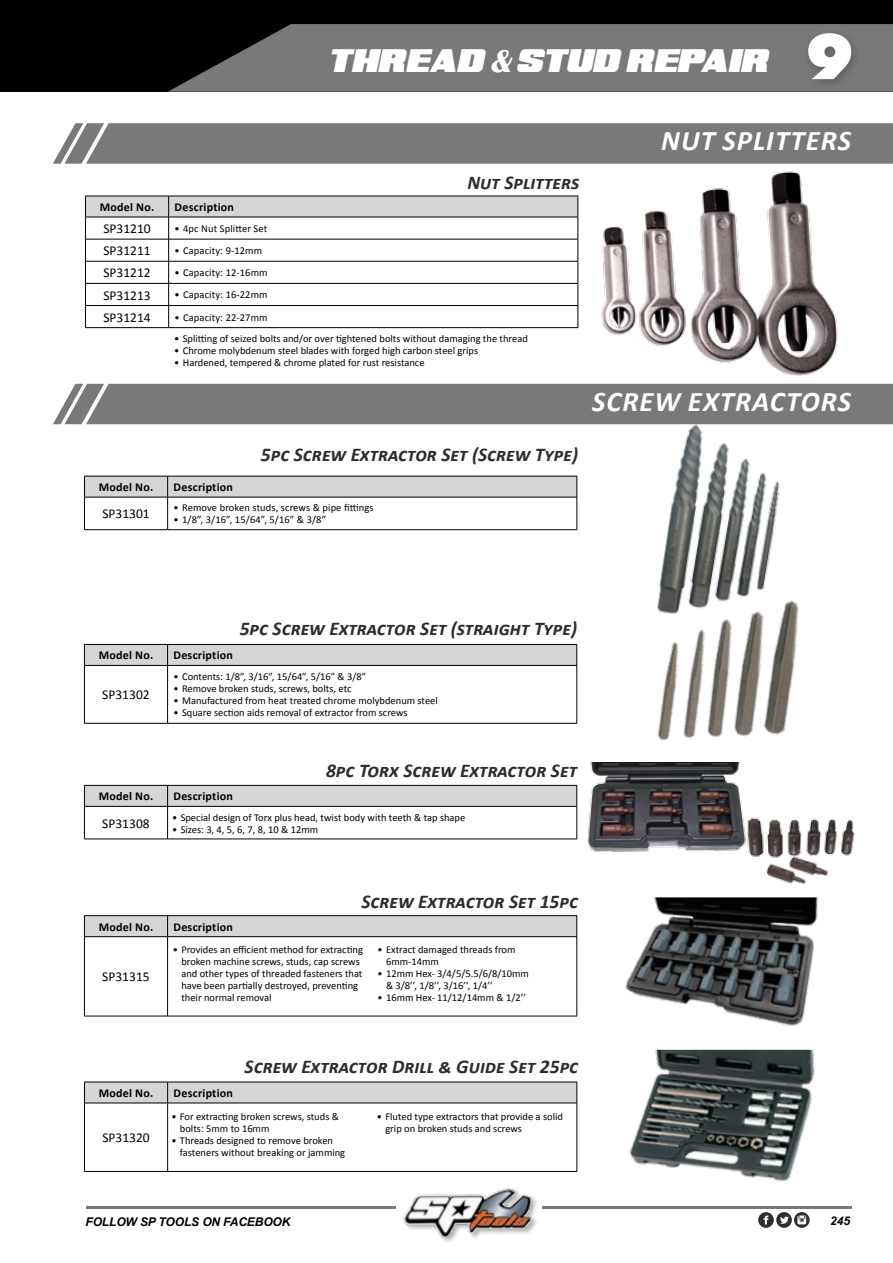
<style>
.page{position:relative;width:893px;height:1263px;background:#fff}
.page>*{position:absolute;margin:0;border:0;box-sizing:border-box;transform-origin:0 0}
.t1{font:italic 700 28.5px "Calibri";letter-spacing:.04em;color:#fff}
.t2{font:italic 28.5px "Super Retro M54";color:#fff}
.t3{font:italic 700 19.5px "Calibri";color:#2d2d2d}
.t4{font:13.5px "Calibri";color:#000}
.t5{font:700 12px "Calibri";letter-spacing:.02em;color:#000}
.t6{font:italic 700 12px "Arial";letter-spacing:-.01em;color:#000}
.t7{font:10.5px/12px "Calibri";color:#000}
.s1{font-family:"Britannic";font-weight:700;font-size:33px}
.s2{font-family:"Futura Std";font-weight:800;font-style:normal;font-size:60px}
</style>
<div class="page">
<div style="left:0;top:0;width:893px;height:92px;background:#000"></div>
<svg style="left:168px;top:24px;width:725px;height:68px;background:#6c6e6d"></svg>
<div style="left:803px;top:29px;width:59px;height:62px;background:#000;opacity:.22"></div>
<hr style="left:84px;top:666px;width:1px;height:57px;background:#000">
<hr style="left:167px;top:666px;width:1px;height:57px;background:#000">
<hr style="left:577px;top:666px;width:1px;height:57px;background:#000">
<hr style="left:84px;top:723px;width:84px;height:1px;background:#000">
<hr style="left:168px;top:723px;width:409px;height:1px;background:#000">
<hr style="left:84px;top:665px;width:84px;height:1px;background:#000">
<svg style="left:84px;top:644px;width:494px;height:21px;background:#c7c9ca"></svg>
<hr style="left:168px;top:665px;width:409px;height:1px;background:#000">
<hr style="left:85px;top:327px;width:84px;height:1px;background:#000">
<hr style="left:169px;top:327px;width:409px;height:1px;background:#000">
<svg style="left:85px;top:196px;width:494px;height:131px"></svg>
<hr style="left:169px;top:217px;width:409px;height:1px;background:#000">
<hr style="left:169px;top:239px;width:409px;height:1px;background:#000">
<img style="left:601px;top:171px;width:237px;height:205px">
<hr style="left:84px;top:937px;width:1px;height:79px;background:#000">
<hr style="left:167px;top:937px;width:1px;height:79px;background:#000">
<hr style="left:577px;top:937px;width:1px;height:79px;background:#000">
<hr style="left:84px;top:1016px;width:84px;height:1px;background:#000">
<hr style="left:168px;top:1016px;width:409px;height:1px;background:#000">
<hr style="left:84px;top:915px;width:84px;height:1px;background:#000">
<hr style="left:168px;top:915px;width:409px;height:1px;background:#000">
<div style="left:84px;top:916px;width:494px;height:21px;background:#d3d5d6"></div>
<hr style="left:168px;top:936px;width:409px;height:1px;background:#000">
<hr style="left:84px;top:806px;width:1px;height:33px;background:#000">
<hr style="left:167px;top:806px;width:1px;height:33px;background:#000">
<hr style="left:577px;top:806px;width:1px;height:33px;background:#000">
<hr style="left:84px;top:839px;width:84px;height:1px;background:#000">
<hr style="left:168px;top:839px;width:409px;height:1px;background:#000">
<hr style="left:84px;top:806px;width:84px;height:1px;background:#000">
<svg style="left:84px;top:785px;width:494px;height:21px;background:#c7c9ca"></svg>
<hr style="left:168px;top:806px;width:409px;height:1px;background:#000">
<hr style="left:84px;top:1103px;width:1px;height:68px;background:#000">
<hr style="left:167px;top:1103px;width:1px;height:68px;background:#000">
<hr style="left:577px;top:1103px;width:1px;height:68px;background:#000">
<hr style="left:84px;top:1171px;width:84px;height:1px;background:#000">
<hr style="left:168px;top:1171px;width:409px;height:1px;background:#000">
<hr style="left:84px;top:1103px;width:84px;height:1px;background:#000">
<svg style="left:84px;top:1082px;width:494px;height:21px;background:#c7c9ca"></svg>
<hr style="left:168px;top:1103px;width:409px;height:1px;background:#000">
<img style="left:625px;top:897px;width:193px;height:129px">
<img style="left:587px;top:762px;width:146px;height:90px">
<img style="left:733px;top:827px;width:122px;height:57px">
<img style="left:629px;top:1050px;width:186px;height:132px">
<img style="left:593px;top:604px;width:261px;height:223px">
<hr style="left:84px;top:497px;width:1px;height:32px;background:#000">
<hr style="left:167px;top:497px;width:1px;height:32px;background:#000">
<hr style="left:577px;top:497px;width:1px;height:32px;background:#000">
<hr style="left:84px;top:529px;width:84px;height:1px;background:#000">
<hr style="left:168px;top:529px;width:409px;height:1px;background:#000">
<hr style="left:84px;top:497px;width:84px;height:1px;background:#000">
<svg style="left:84px;top:476px;width:494px;height:21px;background:#c7c9ca"></svg>
<hr style="left:168px;top:497px;width:409px;height:1px;background:#000">
<img style="left:650px;top:424px;width:147px;height:214px">
<div style="left:53px;top:384px;width:840px;height:40px;background:#787a79"></div>
<svg style="left:53px;top:123px;width:840px;height:41px;background:#7d7f7e"></svg>
<svg style="left:794px;top:1212px;width:16px;height:16px"></svg>
<svg style="left:776px;top:1212px;width:16px;height:16px"></svg>
<svg style="left:758px;top:1212px;width:16px;height:16px"></svg>
<svg style="left:764px;top:1215px;width:4px;height:9px"></svg>
<svg style="left:797px;top:1215px;width:9px;height:9px"></svg>
<svg style="left:780px;top:1216px;width:9px;height:8px"></svg>
<img style="left:403px;top:1188px;width:133px;height:53px">
<hr style="left:542px;top:1206px;width:309px;height:2px;background:#787a79">
<hr style="left:86px;top:1206px;width:310px;height:2px;background:#787a79">
<h1 class="t2" style="left:327px;top:49px;width:529px">THREAD <span class="s1">&amp;</span>STUD REPAIR <span class="s2">9</span></h1>
<p class="t5" style="left:100px;top:199px;width:56px">Model No.</p>
<p class="t5" style="left:175px;top:199px;width:61px">Description</p>
<p class="t4" style="left:103px;top:220px;width:49px">SP31210</p>
<p class="t7" style="left:175px;top:223px;width:94px">• 4pc Nut Splitter Set</p>
<p class="t4" style="left:103px;top:242px;width:49px">SP31211</p>
<p class="t7" style="left:175px;top:245px;width:89px">• Capacity: 9-12mm</p>
<p class="t4" style="left:103px;top:264px;width:49px">SP31212</p>
<p class="t7" style="left:175px;top:267px;width:94px">• Capacity: 12-16mm</p>
<p class="t4" style="left:103px;top:286px;width:49px">SP31213</p>
<p class="t7" style="left:175px;top:289px;width:94px">• Capacity: 16-22mm</p>
<p class="t4" style="left:103px;top:309px;width:49px">SP31214</p>
<p class="t7" style="left:175px;top:311px;width:94px">• Capacity: 22-27mm</p>
<h2 class="t3" style="left:467px;top:170px;width:113px">Nut Splitters</h2>
<p class="t7" style="left:174px;top:333px;width:355px">• Splitting of seized bolts and/or over tightened bolts without damaging the thread</p>
<p class="t7" style="left:174px;top:345px;width:305px">• Chrome molybdenum steel blades with forged high carbon steel grips</p>
<p class="t7" style="left:174px;top:357px;width:252px">• Hardened, tempered &amp; chrome plated for rust resistance</p>
<h1 class="t1" style="left:661px;top:123px;width:191px">NUT SPLITTERS</h1>
<h1 class="t1" style="left:592px;top:383px;width:260px">SCREW EXTRACTORS</h1>
<h2 class="t3" style="left:261px;top:442px;width:319px">5pc Screw Extractor Set (Screw Type)</h2>
<p class="t5" style="left:99px;top:479px;width:56px">Model No.</p>
<p class="t5" style="left:174px;top:479px;width:61px">Description</p>
<p class="t4" style="left:102px;top:505px;width:49px">SP31301</p>
<p class="t7" style="left:174px;top:502px;width:201px">• Remove broken studs, screws &amp; pipe fittings</p>
<p class="t7" style="left:174px;top:514px;width:154px">• 1/8”, 3/16”, 15/64”, 5/16” &amp; 3/8”</p>
<h2 class="t3" style="left:240px;top:616px;width:339px">5pc Screw Extractor Set (straight Type)</h2>
<p class="t5" style="left:99px;top:648px;width:56px">Model No.</p>
<p class="t5" style="left:174px;top:648px;width:61px">Description</p>
<p class="t4" style="left:102px;top:686px;width:49px">SP31302</p>
<p class="t7" style="left:174px;top:671px;width:194px">• Contents: 1/8”, 3/16”, 15/64”, 5/16” &amp; 3/8”</p>
<p class="t7" style="left:174px;top:683px;width:179px">• Remove broken studs, screws, bolts, etc</p>
<p class="t7" style="left:174px;top:695px;width:266px">• Manufactured from heat treated chrome molybdenum steel</p>
<p class="t7" style="left:174px;top:707px;width:235px">• Square section aids removal of extractor from screws</p>
<h2 class="t3" style="left:326px;top:758px;width:253px">8pc Torx Screw Extractor Set</h2>
<p class="t5" style="left:99px;top:789px;width:56px">Model No.</p>
<p class="t5" style="left:174px;top:789px;width:61px">Description</p>
<p class="t4" style="left:102px;top:815px;width:49px">SP31308</p>
<p class="t7" style="left:172px;top:812px;width:295px">• Special design of Torx plus head, twist body with teeth &amp; tap shape</p>
<p class="t7" style="left:172px;top:824px;width:148px">• Sizes: 3, 4, 5, 6, 7, 8, 10 &amp; 12mm</p>
<h2 class="t3" style="left:361px;top:889px;width:218px">Screw Extractor Set 15pc</h2>
<p class="t5" style="left:99px;top:919px;width:56px">Model No.</p>
<p class="t5" style="left:174px;top:919px;width:61px">Description</p>
<p class="t4" style="left:102px;top:968px;width:49px">SP31315</p>
<p class="t7" style="left:181px;top:944px;width:183px;text-indent:-9px">• Provides an efficient method for extracting broken machine screws, studs, cap screws and other types of threaded fasteners that have been partially destroyed, preventing their normal removal</p>
<p class="t7" style="left:386px;top:944px;width:131px;text-indent:-9px">• Extract damaged threads from<br>6mm-14mm</p>
<p class="t7" style="left:386px;top:968px;width:144px;text-indent:-9px">• 12mm Hex- 3/4/5/5.5/6/8/10mm &amp; 3/8’’, 1/8’’, 3/16’’, 1/4’’</p>
<p class="t7" style="left:378px;top:992px;width:150px">• 16mm Hex- 11/12/14mm &amp; 1/2’’</p>
<h2 class="t3" style="left:245px;top:1054px;width:335px">Screw Extractor Drill &amp; Guide Set 25pc</h2>
<p class="t5" style="left:99px;top:1085px;width:56px">Model No.</p>
<p class="t5" style="left:174px;top:1085px;width:61px">Description</p>
<p class="t4" style="left:102px;top:1129px;width:49px">SP31320</p>
<p class="t7" style="left:180px;top:1110px;width:161px;text-indent:-9px">• For extracting broken screws, studs &amp; bolts: 5mm to 16mm</p>
<p class="t7" style="left:180px;top:1134px;width:167px;text-indent:-9px">• Threads designed to remove broken fasteners without breaking or jamming</p>
<p class="t7" style="left:385px;top:1110px;width:179px;text-indent:-9px">• Fluted type extractors that provide a solid grip on broken studs and screws</p>
<p class="t6" style="left:86px;top:1213px;width:206px">FOLLOW SP TOOLS ON FACEBOOK</p>
<p class="t6" style="left:830px;top:1213px;width:21px">245</p>
</div>
